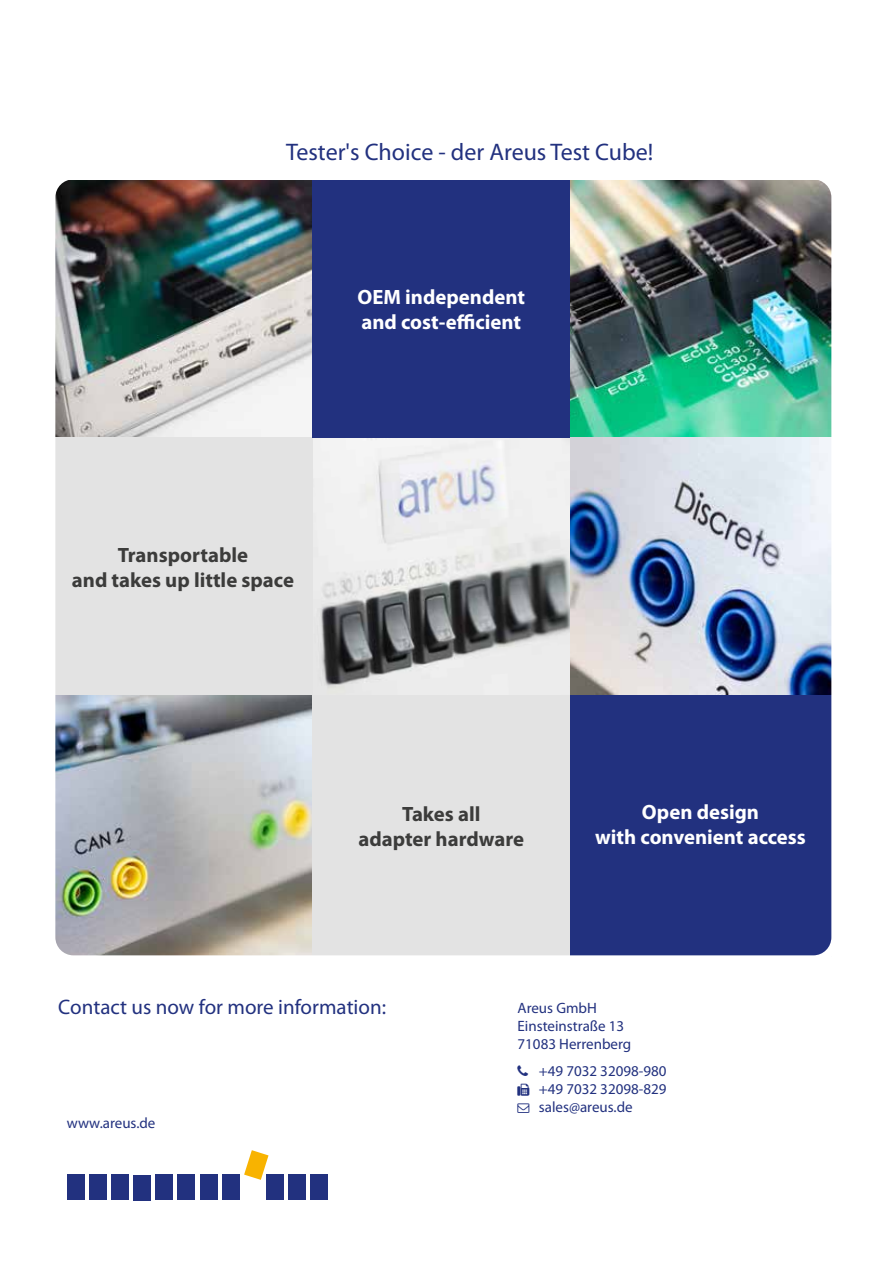
<style>
.page{position:relative;width:893px;height:1263px;background:#fff}
.page>*{position:absolute;margin:0;border:0;box-sizing:border-box;transform-origin:0 0}
.t1{font:24px "Myriad Pro";color:#22317f}
.t2{font:21px "Myriad Pro";color:#22317f}
.t3{font:700 20.7px/24.9px "Myriad Pro";color:#fff}
.t4{font:700 20.7px/24.9px "Myriad Pro";color:#3c3c3b;text-align:center}
.t5{font:15px/18px "Myriad Pro";color:#22317f}
</style>
<div class="page">
<div style="left:67px;top:180px;width:794px;height:794px;border:9px solid #fff;border-radius:22px"></div>
<img style="left:56px;top:180px;width:256px;height:258px">
<img style="left:570px;top:180px;width:260px;height:258px">
<img style="left:570px;top:438px;width:260px;height:257px">
<img style="left:56px;top:695px;width:256px;height:259px">
<img style="left:312px;top:438px;width:258px;height:257px">
<div style="left:55px;top:438px;width:257px;height:257px;background:#e3e3e3"></div>
<div style="left:570px;top:695px;width:261px;height:261px;background:#22317f"></div>
<div style="left:312px;top:695px;width:258px;height:261px;background:#e3e3e3"></div>
<div style="left:312px;top:180px;width:258px;height:258px;background:#22317f"></div>
<div style="left:46px;top:170px;width:794px;height:794px;border:9px solid #fff;border-radius:22px"></div>
<div style="left:155px;top:1175px;width:18px;height:25px;background:#22317f"></div>
<div style="left:133px;top:1175px;width:18px;height:25px;background:#22317f"></div>
<div style="left:310px;top:1175px;width:18px;height:25px;background:#22317f"></div>
<div style="left:178px;top:1175px;width:17px;height:25px;background:#22317f"></div>
<div style="left:200px;top:1175px;width:17px;height:25px;background:#22317f"></div>
<div style="left:222px;top:1175px;width:17px;height:25px;background:#22317f"></div>
<svg style="left:244px;top:1150px;width:25px;height:30px"></svg>
<div style="left:67px;top:1175px;width:17px;height:25px;background:#22317f"></div>
<div style="left:89px;top:1175px;width:17px;height:25px;background:#22317f"></div>
<div style="left:266px;top:1175px;width:18px;height:25px;background:#22317f"></div>
<div style="left:111px;top:1175px;width:18px;height:25px;background:#22317f"></div>
<div style="left:288px;top:1175px;width:18px;height:25px;background:#22317f"></div>
<h1 class="t1" style="left:286px;top:137px;width:369px">Tester's Choice - der Areus Test Cube!</h1>
<h3 class="t3" style="left:357px;top:284px;width:169px">OEM independent and cost-efficient</h3>
<h3 class="t4" style="left:72px;top:541px;width:224px">Transportable<br>and takes up little space</h3>
<h3 class="t4" style="left:358px;top:801px;width:167px">Takes all<br>adapter hardware</h3>
<h3 class="t3" style="left:595px;top:799px;width:212px;text-align:center">Open design<br>with convenient access</h3>
<h2 class="t2" style="left:58px;top:994px;width:329px">Contact us now for more information:</h2>
<p class="t5" style="left:67px;top:1114px;width:90px">www.areus.de</p>
<p class="t5" style="left:518px;top:999px;width:115px">Areus GmbH<br>Einsteinstraße 13<br>71083 Herrenberg</p>
<p class="t5" style="left:539px;top:1062px;width:129px;text-align:justify">+49 7032 32098-980 +49 7032 32098-829 sales@areus.de</p>
</div>
